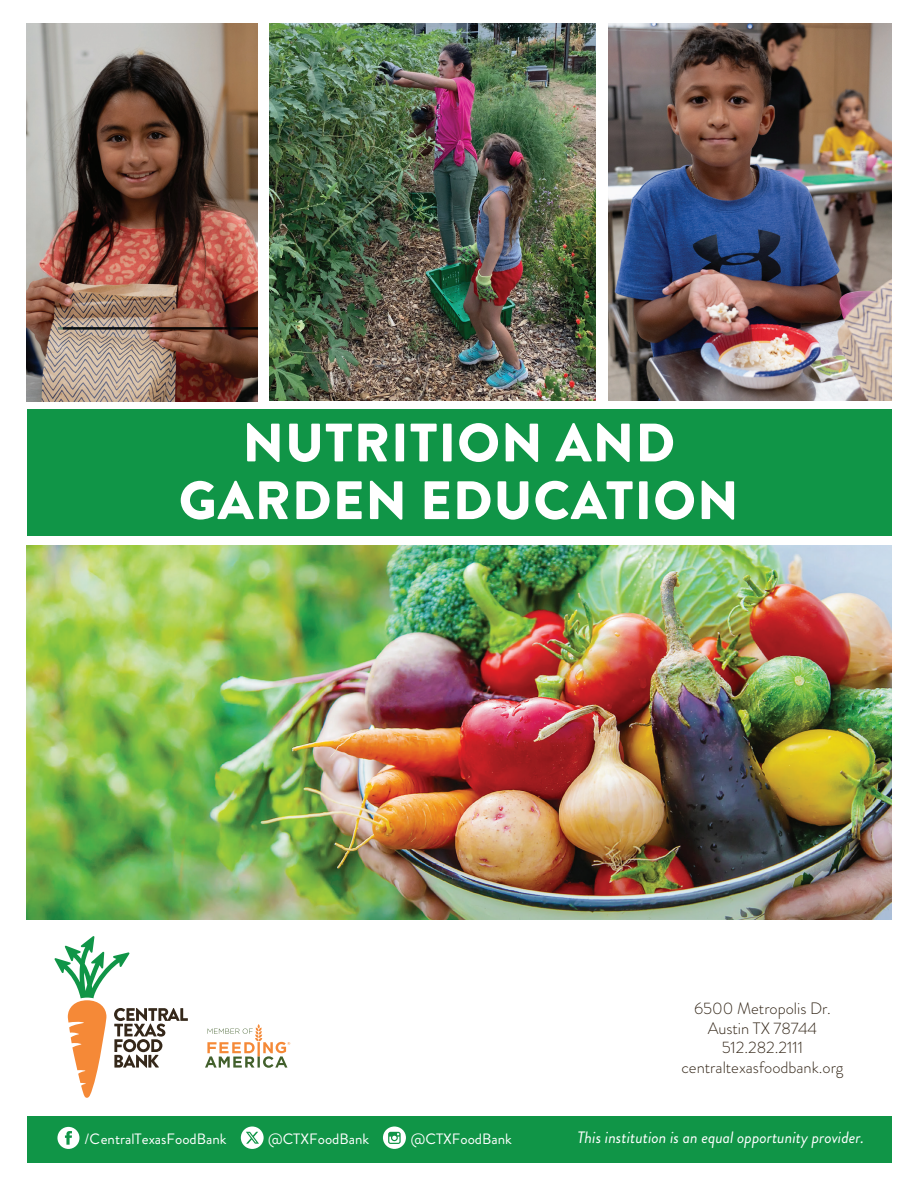
<style>
.page{position:relative;width:918px;height:1188px;background:#fff}
.page>*{position:absolute;margin:0;border:0;box-sizing:border-box;transform-origin:0 0}
.t1{font:900 54px/57.6px "Brandon Grotesque";letter-spacing:.02em;color:#fff;text-align:center}
.t2{font:300 16.5px/19.8px "Brandon Grotesque";color:#35281a;text-align:center}
.t3{font:italic 16.5px "Brandon Grotesque";color:#fff}
.t4{font:15px "Brandon Grotesque";color:#fff}
</style>
<div class="page">
<div style="left:27px;top:1116px;width:864px;height:47px;background:#109547"></div>
<div style="left:27px;top:409px;width:864px;height:127px;background:#109547"></div>
<img style="left:27px;top:545px;width:864px;height:375px">
<img style="left:27px;top:23px;width:230px;height:378px">
<img style="left:270px;top:23px;width:326px;height:378px">
<img style="left:608px;top:23px;width:283px;height:378px">
<div style="left:241px;top:1127px;width:23px;height:22px;background:#fff;border-radius:50%"></div>
<svg style="left:246px;top:1132px;width:13px;height:12px"></svg>
<svg style="left:383px;top:1127px;width:23px;height:22px"></svg>
<svg style="left:57px;top:1127px;width:22px;height:22px"></svg>
<svg style="left:54px;top:936px;width:134px;height:162px"></svg>
<svg style="left:205px;top:1024px;width:85px;height:44px"></svg>
<h1 class="t1" style="left:179px;top:415px;width:561px">NUTRITION AND<br>GARDEN EDUCATION</h1>
<p class="t2" style="left:681px;top:998px;width:164px">6500 Metropolis Dr.<br>Austin TX 78744<br>512.282.2111 centraltexasfoodbank.org</p>
<p class="t4" style="left:85px;top:1128px;width:143px">/CentralTexasFoodBank</p>
<p class="t4" style="left:268px;top:1128px;width:103px">@CTXFoodBank</p>
<p class="t4" style="left:411px;top:1128px;width:103px">@CTXFoodBank</p>
<p class="t3" style="left:578px;top:1126px;width:288px">This institution is an equal opportunity provider.</p>
</div>
